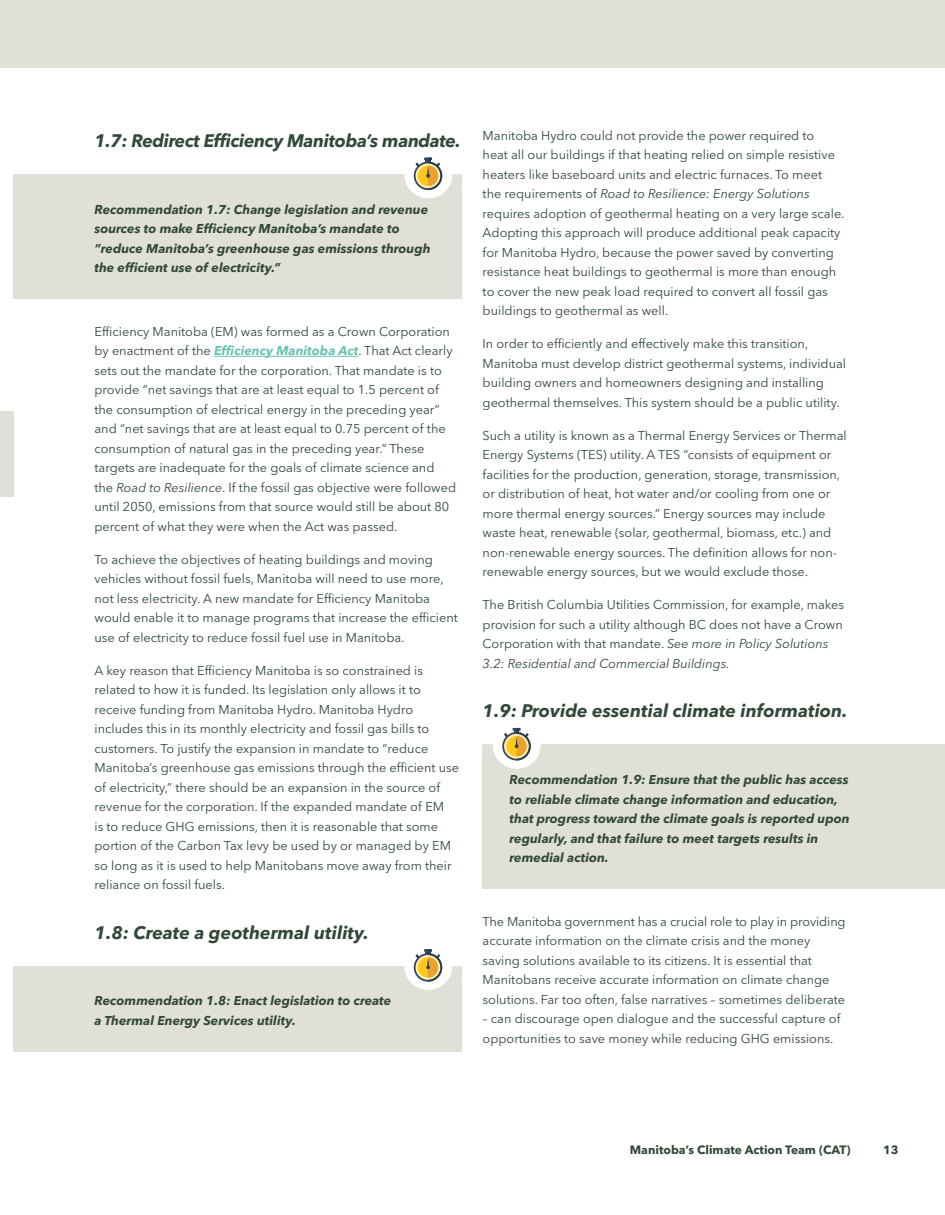
<style>
.page{position:relative;width:945px;height:1215px;background:#fff}
.page>*{position:absolute;margin:0;border:0;box-sizing:border-box;transform-origin:0 0}
.Subhead_2{font:italic 700 18px "Avenir Next LTW02";color:#314938}
.Subhead_2-2{font:italic 700 18px "Avenir Next LTW02";letter-spacing:-.02em;color:#314938}
.t1{font:12.75px/19.5px "Avenir Next LT Pro";color:#314938}
.t2{font:italic 700 12.75px/19.5px "Avenir Next LTW02";color:#314938}
.t3{font:700 12px "Avenir Next LT Pro";color:#314938}
.s1{font-style:italic}
.s2{font-family:"Avenir Next LTW02";font-weight:700;font-style:italic;color:#6cc1b1}
</style>
<div class="page">
<div style="left:0;top:411px;width:14px;height:86px;background:#e1e0d8"></div>
<div style="left:14px;top:174px;width:448px;height:125px;background:#e1e0d8"></div>
<div style="left:483px;top:745px;width:462px;height:144px;background:#e1e0d8"></div>
<div style="left:14px;top:966px;width:448px;height:86px;background:#e1e0d8"></div>
<div style="left:0;top:0;width:945px;height:68px;background:#e1e0d8"></div>
<hr style="left:214px;top:356px;width:144px;height:1px;background:#6cc1b1">
<div style="left:405px;top:152px;width:46px;height:45px;background:#fff;border-radius:23px"></div>
<svg style="left:414px;top:157px;width:28px;height:33px"></svg>
<div style="left:404px;top:150px;width:48px;height:48px;border:2px solid #fff;border-radius:50%"></div>
<div style="left:405px;top:943px;width:46px;height:46px;background:#fff;border-radius:23px"></div>
<svg style="left:414px;top:949px;width:28px;height:33px"></svg>
<div style="left:404px;top:942px;width:48px;height:48px;border:2px solid #fff;border-radius:50%"></div>
<div style="left:494px;top:722px;width:46px;height:46px;background:#fff;border-radius:23px"></div>
<svg style="left:502px;top:728px;width:29px;height:33px"></svg>
<div style="left:493px;top:721px;width:48px;height:48px;border:2px solid #fff;border-radius:50%"></div>
<p class="Subhead_2-2" style="left:94px;top:130px;width:368px">1.7: Redirect Efficiency Manitoba’s mandate.</p>
<p class="t1" style="left:483px;top:126px;width:363px">Manitoba Hydro could not provide the power required to<br>heat all our buildings if that heating relied on simple resistive heaters like baseboard units and electric furnaces. To meet<br>the requirements of <span class="s1">Road to Resilience: Energy Solutions </span>requires adoption of geothermal heating on a very large scale.<br>Adopting this approach will produce additional peak capacity for Manitoba Hydro, because the power saved by converting resistance heat buildings to geothermal is more than enough to cover the new peak load required to convert all fossil gas buildings to geothermal as well.</p>
<p class="t1" style="left:483px;top:334px;width:365px">In order to efficiently and effectively make this transition, Manitoba must develop district geothermal systems, individual building owners and homeowners designing and installing geothermal themselves. This system should be a public utility.</p>
<p class="t1" style="left:483px;top:426px;width:366px">Such a utility is known as a Thermal Energy Services or Thermal Energy Systems (TES) utility. A TES “consists of equipment or facilities for the production, generation, storage, transmission, or distribution of heat, hot water and/or cooling from one or more thermal energy sources.” Energy sources may include waste heat, renewable (solar, geothermal, biomass, etc.) and non-renewable energy sources. The definition allows for non&shy;renewable energy sources, but we would exclude those.</p>
<p class="t1" style="left:483px;top:595px;width:363px">The British Columbia Utilities Commission, for example, makes provision for such a utility although BC does not have a Crown Corporation with that mandate. <span class="s1">See more in Policy Solutions 3.2: Residential and Commercial Buildings.</span></p>
<p class="Subhead_2" style="left:483px;top:700px;width:367px">1.9: Provide essential climate information.</p>
<p class="t2" style="left:94px;top:199px;width:338px">Recommendation 1.7: Change legislation and revenue sources to make Efficiency Manitoba’s mandate to ”reduce Manitoba’s greenhouse gas emissions through the efficient use of electricity.”</p>
<p class="t1" style="left:94px;top:322px;width:363px">Efficiency Manitoba (EM) was formed as a Crown Corporation by enactment of the <span class="s2">Efficiency Manitoba Act</span>. That Act clearly sets out the mandate for the corporation. That mandate is to provide “net savings that are at least equal to 1.5 percent of the consumption of electrical energy in the preceding year” and “net savings that are at least equal to 0.75 percent of the consumption of natural gas in the preceding year.” These targets are inadequate for the goals of climate science and the <span class="s1">Road to Resilience</span>. If the fossil gas objective were followed until 2050, emissions from that source would still be about 80 percent of what they were when the Act was passed.</p>
<p class="t1" style="left:94px;top:550px;width:365px">To achieve the objectives of heating buildings and moving vehicles without fossil fuels, Manitoba will need to use more, not less electricity. A new mandate for Efficiency Manitoba would enable it to manage programs that increase the efficient use of electricity to reduce fossil fuel use in Manitoba.</p>
<p class="t1" style="left:94px;top:661px;width:366px">A key reason that Efficiency Manitoba is so constrained is related to how it is funded. Its legislation only allows it to receive funding from Manitoba Hydro. Manitoba Hydro includes this in its monthly electricity and fossil gas bills to customers. To justify the expansion in mandate to “reduce Manitoba’s greenhouse gas emissions through the efficient use of electricity,” there should be an expansion in the source of revenue for the corporation. If the expanded mandate of EM<br>is to reduce GHG emissions, then it is reasonable that some portion of the Carbon Tax levy be used by or managed by EM so long as it is used to help Manitobans move away from their reliance on fossil fuels.</p>
<p class="Subhead_2" style="left:94px;top:922px;width:276px">1.8: Create a geothermal utility.</p>
<p class="t2" style="left:510px;top:770px;width:342px">Recommendation 1.9: Ensure that the public has access to reliable climate change information and education, that progress toward the climate goals is reported upon regularly, and that failure to meet targets results in remedial action.</p>
<p class="t1" style="left:483px;top:911px;width:365px">The Manitoba government has a crucial role to play in providing accurate information on the climate crisis and the money saving solutions available to its citizens. It is essential that Manitobans receive accurate information on climate change solutions. Far too often, false narratives – sometimes deliberate</p>
<p class="t1" style="left:483px;top:1009px;width:359px">– can discourage open dialogue and the successful capture of opportunities to save money while reducing GHG emissions.</p>
<p class="t2" style="left:94px;top:991px;width:298px">Recommendation 1.8: Enact legislation to create a Thermal Energy Services utility.</p>
<p class="t3" style="left:630px;top:1143px;width:222px">Manitoba’s Climate Action Team (CAT)</p>
<p class="t3" style="left:883px;top:1143px;width:17px">13</p>
</div>
